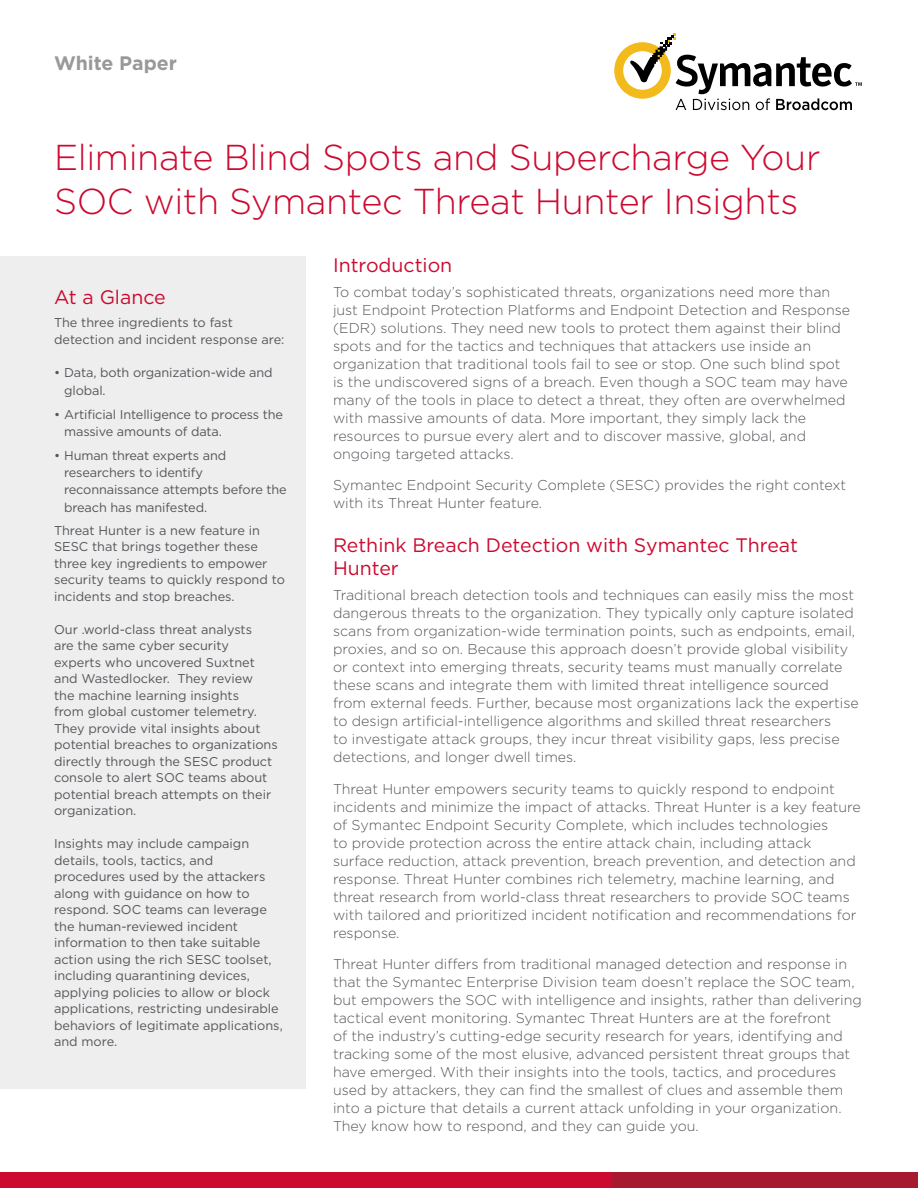
<style>
.page{position:relative;width:918px;height:1188px;background:#fff}
.page>*{position:absolute;margin:0;border:0;box-sizing:border-box;transform-origin:0 0}
.Cover_Main_Title{font:300 36px/43.5px "Gotham";letter-spacing:-.01em;color:#cc092f}
.Body_Head{font:19.5px/23.4px "Gotham";color:#cc092f}
.t1{font:700 19.5px "Gotham";color:#97999b}
.Side_Bar_Heading{font:19.5px "Gotham";color:#cc092f}
.Body_Text{font:300 14.25px/18px "Gotham";color:#53565a}
.Side_Bar_Body_Text{font:12.75px/16.5px "Gotham";color:#53565a}
</style>
<div class="page">
<div style="left:0;top:1172px;width:707px;height:16px;background:#cc092f"></div>
<div style="left:612px;top:1172px;width:306px;height:16px;background:#a6192e"></div>
<svg style="left:614px;top:33px;width:248px;height:77px"></svg>
<div style="left:0;top:256px;width:306px;height:833px;background:#eee"></div>
<h2 class="t1" style="left:54px;top:50px;width:124px">White Paper</h2>
<p class="Cover_Main_Title" style="left:54px;top:135px;width:768px">Eliminate Blind Spots and Supercharge Your<br>SOC with Symantec Threat Hunter Insights</p>
<p class="Side_Bar_Heading" style="left:54px;top:285px;width:113px">At a Glance</p>
<p class="Side_Bar_Body_Text" style="left:54px;top:314px;width:232px">The three ingredients to fast detection and incident response are:</p>
<p class="Side_Bar_Body_Text" style="left:64px;top:364px;width:210px;line-height:17.2px;text-indent:-10px">• Data, both organization-wide and global.</p>
<p class="Side_Bar_Body_Text" style="left:64px;top:405px;width:221px;line-height:17.2px;text-indent:-10px">• Artificial Intelligence to process the massive amounts of data.</p>
<p class="Side_Bar_Body_Text" style="left:64px;top:447px;width:224px;line-height:17.2px;text-indent:-10px">• Human threat experts and researchers to identify reconnaissance attempts before the breach has manifested.</p>
<p class="Side_Bar_Body_Text" style="left:54px;top:522px;width:232px">Threat Hunter is a new feature in<br>SESC that brings together these three key ingredients to empower security teams to quickly respond to incidents and stop breaches.</p>
<p class="Side_Bar_Body_Text" style="left:54px;top:621px;width:225px">Our .world-class threat analysts<br>are the same cyber security experts who uncovered Suxtnet and Wastedlocker. They review<br>the machine learning insights<br>from global customer telemetry.<br>They provide vital insights about potential breaches to organizations directly through the SESC product console to alert SOC teams about potential breach attempts on their organization.</p>
<p class="Side_Bar_Body_Text" style="left:54px;top:835px;width:230px">Insights may include campaign details, tools, tactics, and procedures used by the attackers along with guidance on how to respond. SOC teams can leverage the human-reviewed incident information to then take suitable action using the rich SESC toolset, including quarantining devices, applying policies to allow or block applications, restricting undesirable behaviors of legitimate applications, and more.</p>
<p class="Body_Head" style="left:333px;top:253px;width:121px">Introduction</p>
<p class="Body_Text" style="left:333px;top:282px;width:519px">To combat today’s sophisticated threats, organizations need more than just Endpoint Protection Platforms and Endpoint Detection and Response (EDR) solutions. They need new tools to protect them against their blind spots and for the tactics and techniques that attackers use inside an organization that traditional tools fail to see or stop. One such blind spot is the undiscovered signs of a breach. Even though a SOC team may have many of the tools in place to detect a threat, they often are overwhelmed with massive amounts of data. More important, they simply lack the resources to pursue every alert and to discover massive, global, and ongoing targeted attacks.</p>
<p class="Body_Text" style="left:333px;top:476px;width:515px">Symantec Endpoint Security Complete (SESC) provides the right context with its Threat Hunter feature.</p>
<p class="Body_Head" style="left:333px;top:533px;width:466px">Rethink Breach Detection with Symantec Threat<br>Hunter</p>
<p class="Body_Text" style="left:333px;top:586px;width:527px">Traditional breach detection tools and techniques can easily miss the most dangerous threats to the organization. They typically only capture isolated scans from organization-wide termination points, such as endpoints, email, proxies, and so on. Because this approach doesn’t provide global visibility or context into emerging threats, security teams must manually correlate these scans and integrate them with limited threat intelligence sourced from external feeds. Further, because most organizations lack the expertise to design artificial-intelligence algorithms and skilled threat researchers<br>to investigate attack groups, they incur threat visibility gaps, less precise detections, and longer dwell times.</p>
<p class="Body_Text" style="left:333px;top:779px;width:529px">Threat Hunter empowers security teams to quickly respond to endpoint incidents and minimize the impact of attacks. Threat Hunter is a key feature of Symantec Endpoint Security Complete, which includes technologies<br>to provide protection across the entire attack chain, including attack surface reduction, attack prevention, breach prevention, and detection and response. Threat Hunter combines rich telemetry, machine learning, and threat research from world-class threat researchers to provide SOC teams with tailored and prioritized incident notification and recommendations for response.</p>
<p class="Body_Text" style="left:333px;top:955px;width:530px">Threat Hunter differs from traditional managed detection and response in that the Symantec Enterprise Division team doesn’t replace the SOC team, but empowers the SOC with intelligence and insights, rather than delivering tactical event monitoring. Symantec Threat Hunters are at the forefront<br>of the industry’s cutting-edge security research for years, identifying and tracking some of the most elusive, advanced persistent threat groups that have emerged. With their insights into the tools, tactics, and procedures used by attackers, they can find the smallest of clues and assemble them into a picture that details a current attack unfolding in your organization.<br>They know how to respond, and they can guide you.</p>
</div>
